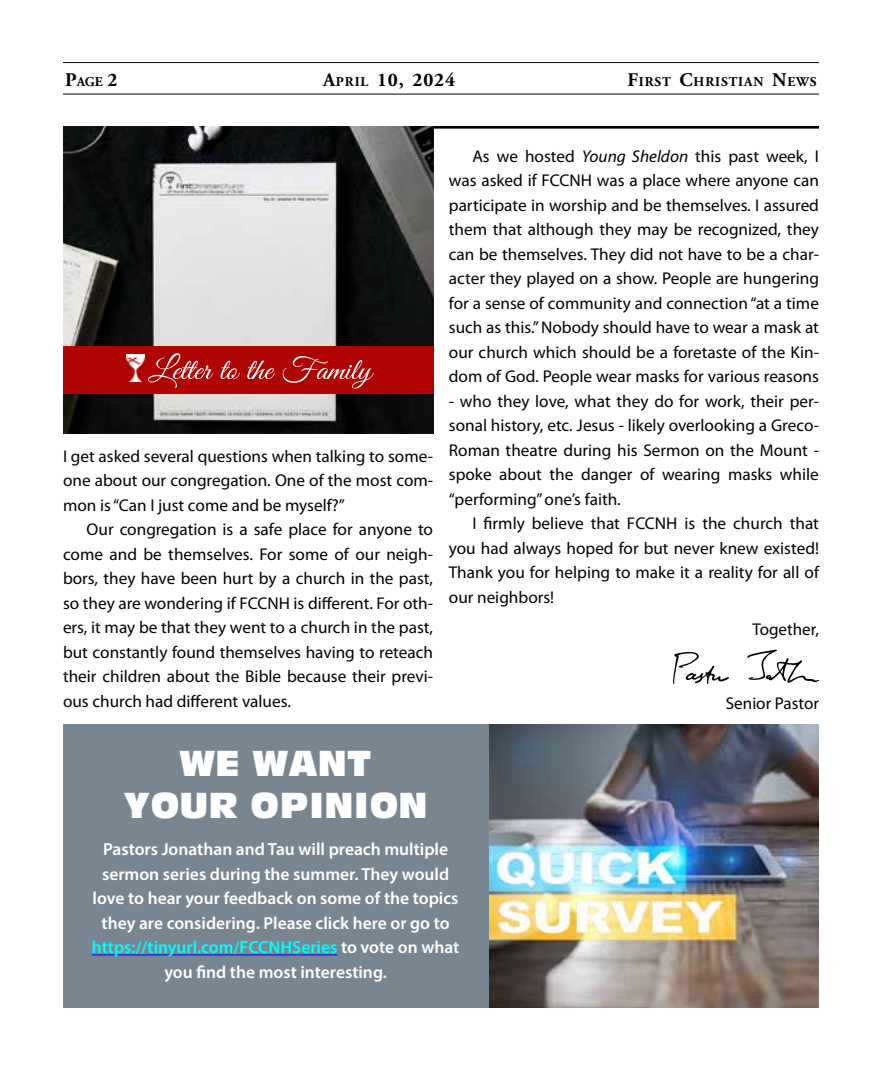
<style>
.page{position:relative;width:882px;height:1071px;background:#fff}
.page>*{position:absolute;margin:0;border:0;box-sizing:border-box;transform-origin:0 0}
.t1{font:35px/42px "Antique Olive Compact";color:#fff;text-align:center}
.t2{font:700 19.25px "Adobe Garamond Pro";letter-spacing:.045em;color:#000}
.t3{font:600 17.5px/24.5px "Myriad Pro";color:#fff;text-align:center}
.t4{font:17.15px/24.5px "Myriad Pro";color:#000;text-align:justify}
.t5{font:700 13.47px "Adobe Garamond Pro";letter-spacing:.065em;color:#000}
.s1{font-size:19.25px}
.s2{font-size:13.47px}
.s3{font-style:italic}
.s4{color:#0ff}
</style>
<div class="page">
<hr style="left:63px;top:94px;width:756px;height:1px;background:#000">
<hr style="left:63px;top:62px;width:756px;height:1px;background:#000">
<svg style="left:747px;top:650px;width:72px;height:33px"></svg>
<svg style="left:673px;top:652px;width:56px;height:32px"></svg>
<hr style="left:63px;top:126px;width:756px;height:3px;background:#000">
<img style="left:63px;top:126px;width:370px;height:307px">
<div style="left:63px;top:346px;width:370px;height:48px;background:#b00404"></div>
<img style="left:126px;top:355px;width:18px;height:27px">
<svg style="left:148px;top:353px;width:226px;height:36px"></svg>
<img style="left:488px;top:724px;width:331px;height:284px">
<div style="left:63px;top:724px;width:425px;height:284px;background:#788691"></div>
<hr style="left:92px;top:955px;width:245px;height:1px;background:#00f">
<p class="t5" style="left:65px;top:73px;width:54px"><span class="s1">P</span>AGE <span class="s1">2</span></p>
<p class="t2" style="left:323px;top:68px;width:134px">A<span class="s2">PRIL</span> 10, 2024</p>
<p class="t5" style="left:627px;top:73px;width:191px"><span class="s1">F</span>IRST <span class="s1">C</span>HRISTIAN <span class="s1">N</span>EWS</p>
<p class="t4" style="left:63px;top:443px;width:372px">I get asked several questions when talking to some&shy;one about our congregation. One of the most com&shy;mon is “Can I just come and be myself?”</p>
<p class="t4" style="left:63px;top:517px;width:372px;text-indent:24px">Our congregation is a safe place for anyone to come and be themselves. For some of our neigh&shy;bors, they have been hurt by a church in the past, so they are wondering if FCCNH is different. For oth&shy;ers, it may be that they went to a church in the past, but constantly found themselves having to reteach their children about the Bible because their previ&shy;ous church had different values.</p>
<h1 class="t1" style="left:123px;top:742px;width:306px">WE WANT<br>YOUR OPINION</h1>
<p class="t4" style="left:449px;top:144px;width:372px;text-indent:24px">As we hosted <span class="s3">Young Sheldon</span> this past week, I was asked if FCCNH was a place where anyone can participate in worship and be themselves. I assured them that although they may be recognized, they can be themselves. They did not have to be a char&shy;acter they played on a show. People are hungering for a sense of community and connection “at a time such as this.” Nobody should have to wear a mask at our church which should be a foretaste of the Kin&shy;dom of God. People wear masks for various reasons</p>
<p class="t4" style="left:449px;top:389px;width:372px">- who they love, what they do for work, their per&shy;sonal history, etc. Jesus - likely overlooking a Greco-Roman theatre during his Sermon on the Mount - spoke about the danger of wearing masks while “performing” one’s faith.</p>
<p class="t4" style="left:449px;top:511px;width:372px;text-indent:24px">I firmly believe that FCCNH is the church that you had always hoped for but never knew existed!<br>Thank you for helping to make it a reality for all of our neighbors!</p>
<p class="t4" style="left:752px;top:617px;width:68px">Together,</p>
<p class="t4" style="left:726px;top:690px;width:95px">Senior Pastor</p>
<p class="t3" style="left:92px;top:837px;width:369px">Pastors Jonathan and Tau will preach multiple sermon series during the summer. They would love to hear your feedback on some of the topics they are considering. Please click here or go to <span class="s4">https://tinyurl.com/FCCNHSeries</span> to vote on what you find the most interesting.</p>
</div>
